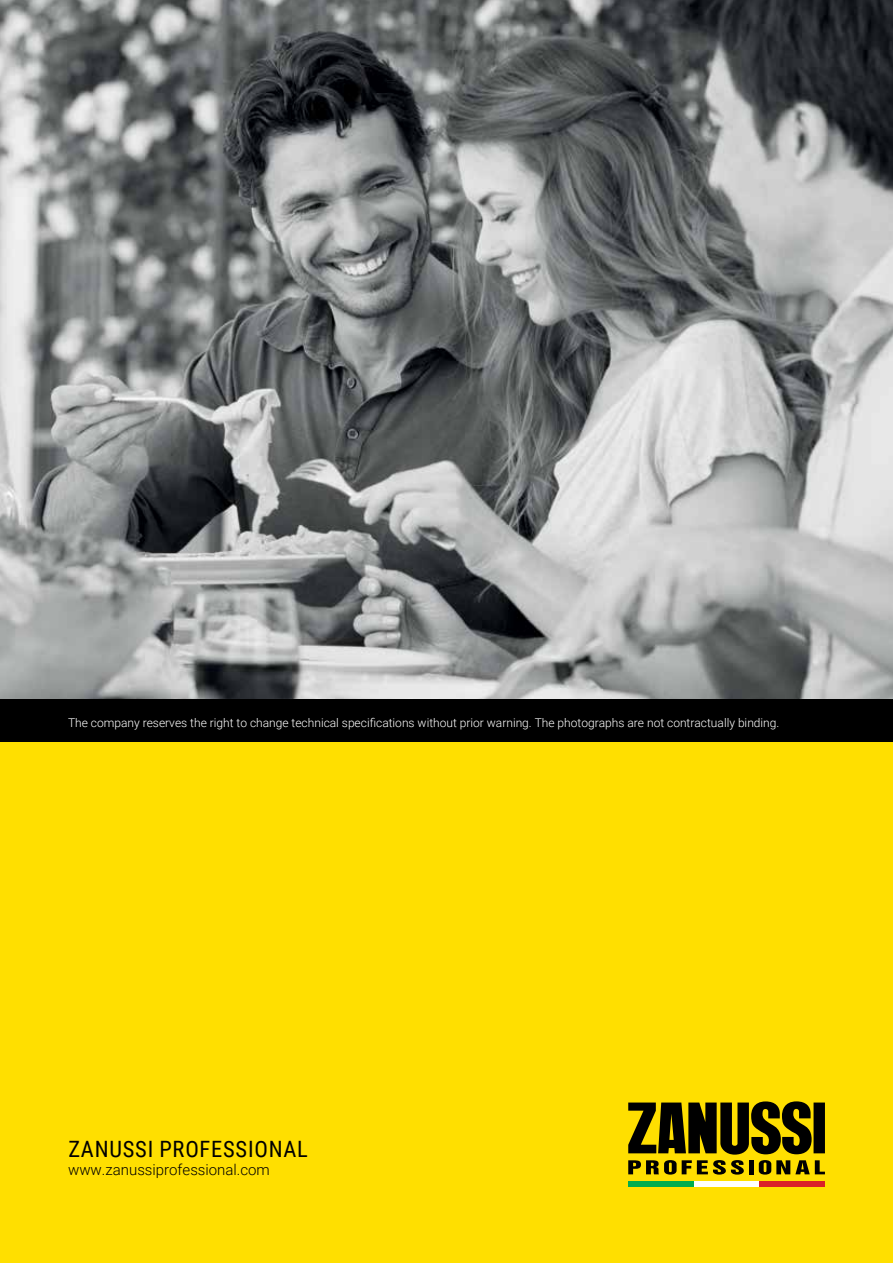
<style>
.page{position:relative;width:893px;height:1263px;background:#fff}
.page>*{position:absolute;margin:0;border:0;box-sizing:border-box;transform-origin:0 0}
.t1{font:22.5px "Roboto Condensed";letter-spacing:.035em;color:#000}
.t2{font:300 15px "Roboto";color:#000}
.t3{font:300 12px "Roboto";color:#fff}
</style>
<div class="page">
<div style="left:0;top:741px;width:893px;height:522px;background:#ffdf00"></div>
<img style="left:0;top:0;width:893px;height:699px">
<svg style="left:628px;top:1160px;width:116px;height:14px"></svg>
<div style="left:749px;top:1160px;width:5px;height:14px;background:#000"></div>
<svg style="left:759px;top:1160px;width:66px;height:14px"></svg>
<div style="left:694px;top:1181px;width:65px;height:5px;background:#fff"></div>
<div style="left:628px;top:1181px;width:66px;height:5px;background:#00ad4d"></div>
<div style="left:759px;top:1181px;width:66px;height:5px;background:#da2128"></div>
<svg style="left:628px;top:1101px;width:197px;height:53px"></svg>
<div style="left:0;top:699px;width:893px;height:42px;background:#000"></div>
<p class="t3" style="left:68px;top:714px;width:713px">The company reserves the right to change technical specifications without prior warning. The photographs are not contractually binding.</p>
<h1 class="t1" style="left:68px;top:1133px;width:241px">ZANUSSI PROFESSIONAL</h1>
<p class="t2" style="left:68px;top:1159px;width:203px">www.zanussiprofessional.com</p>
</div>
